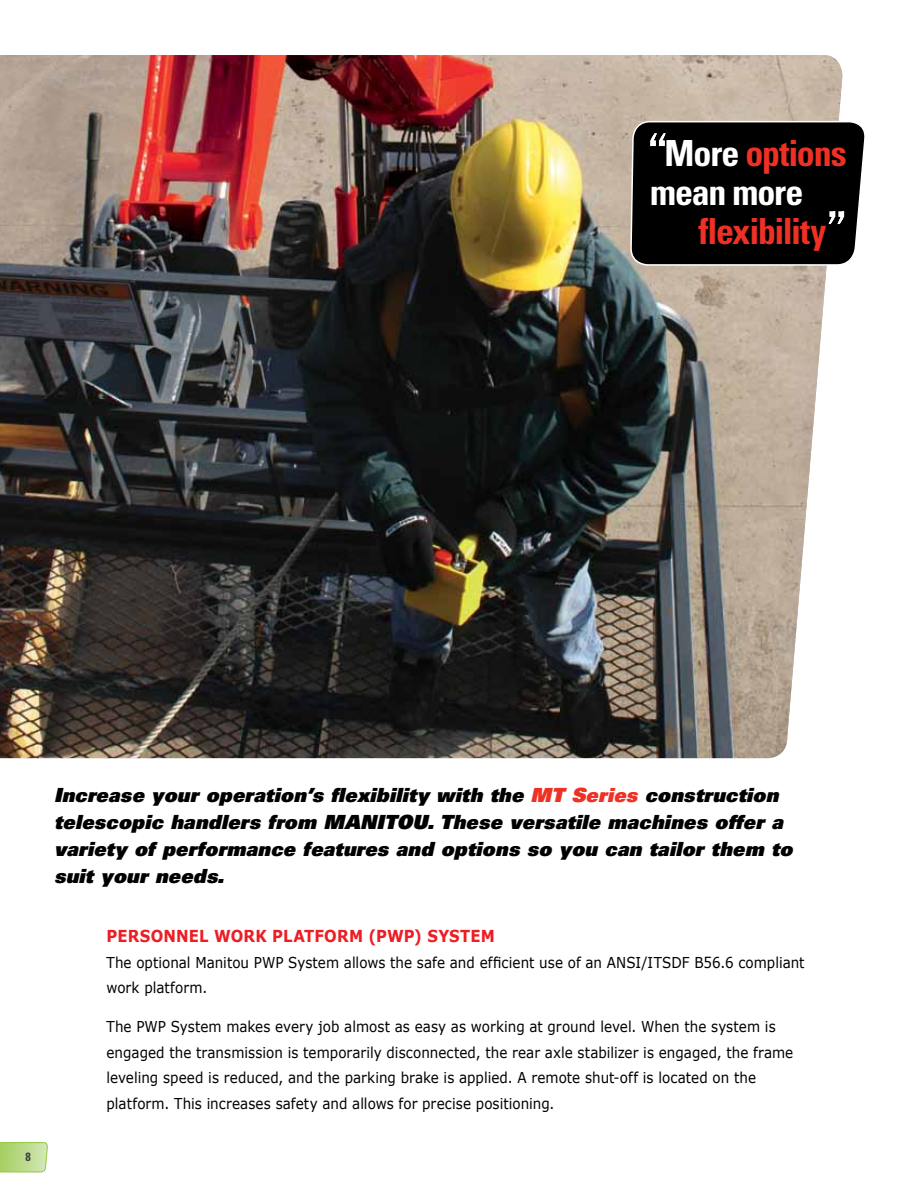
<style>
.page{position:relative;width:918px;height:1188px;background:#fff}
.page>*{position:absolute;margin:0;border:0;box-sizing:border-box;transform-origin:0 0}
.t1{font:700 condensed 36px/39px "Univers LT Std";letter-spacing:-.03em;color:#fff}
.t2{font:700 condensed 36px "Univers LT Std";letter-spacing:-.04em;color:#ee3124}
.t3{font:19.5px/27px "Univers LT Std X Black Obl";letter-spacing:.01em;color:#000}
.t4{font:700 16.5px "Verdana";letter-spacing:.01em;color:#ed1d24;scale:.9 1}
.t5{font:15px/25.5px "Verdana";letter-spacing:.005em;color:#000;scale:.9 1}
.t6{font:700 condensed 12px "Univers LT Std";color:#414042}
.s1{color:#ee3124}
</style>
<div class="page">
<svg style="left:0;top:1142px;width:48px;height:30px"></svg>
<img style="left:0;top:55px;width:842px;height:703px">
<svg style="left:620px;top:120px;width:245px;height:146px;background:#191817"></svg>
<h1 class="t1" style="left:650px;top:133px;width:198px;text-indent:14px">More <span class="s1">options </span>mean more</h1>
<h1 class="t2" style="left:699px;top:209px;width:129px">flexibility</h1>
<p class="t6" style="left:25px;top:1150px;width:7px">8</p>
<h2 class="t3" style="left:54px;top:781px;width:740px">Increase your operation’s flexibility with the <span class="s1">MT Series</span> construction telescopic handlers from MANITOU. These versatile machines offer a variety of performance features and options so you can tailor them to suit your needs.</h2>
<p class="t4" style="left:106px;top:926px;width:433px">PERSONNEL WORK PLATFORM (PWP) SYSTEM</p>
<p class="t5" style="left:106px;top:949px;width:777px">The optional Manitou PWP System allows the safe and efficient use of an ANSI/ITSDF B56.6 compliant work platform.</p>
<p class="t5" style="left:106px;top:1014px;width:765px">The PWP System makes every job almost as easy as working at ground level. When the system is engaged the transmission is temporarily disconnected, the rear axle stabilizer is engaged, the frame leveling speed is reduced, and the parking brake is applied. A remote shut-off is located on the platform. This increases safety and allows for precise positioning.</p>
</div>
